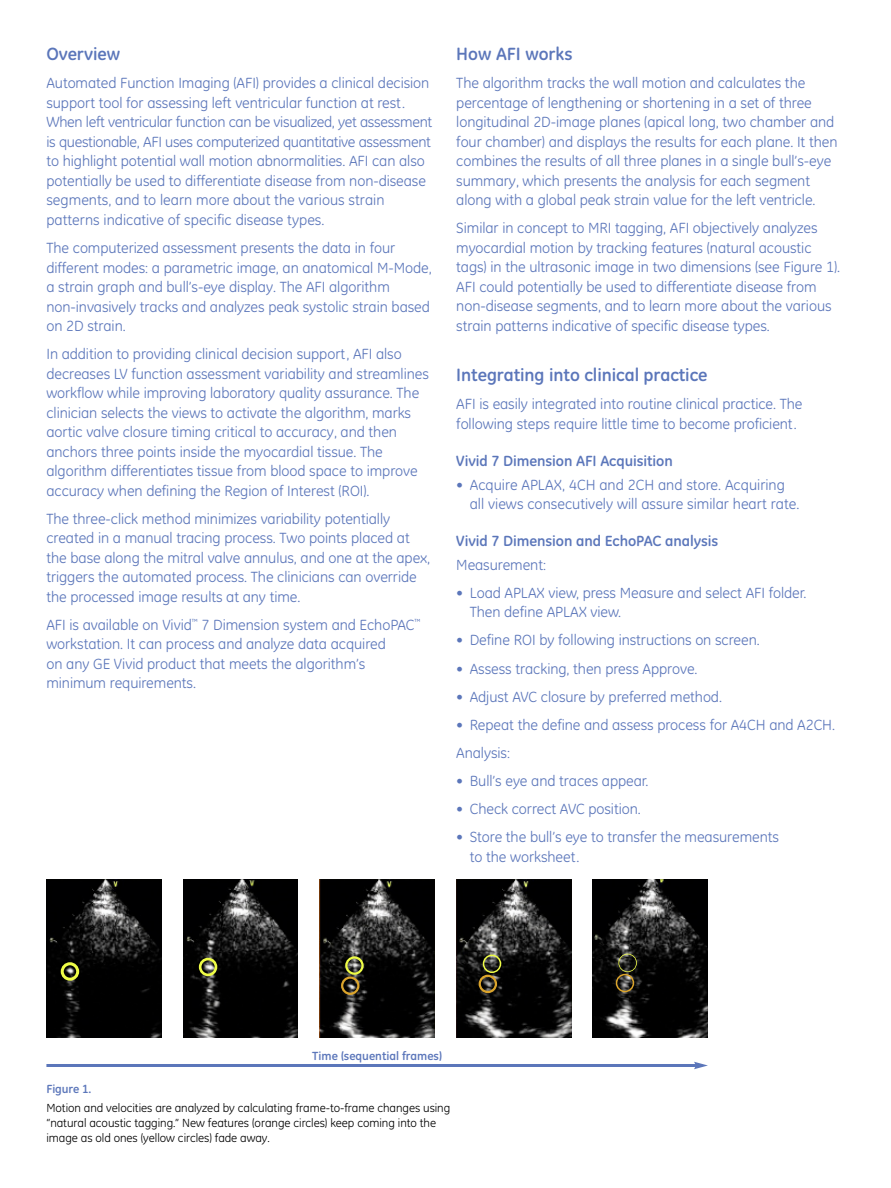
<style>
.page{position:relative;width:891px;height:1188px;background:#fff}
.page>*{position:absolute;margin:0;border:0;box-sizing:border-box;transform-origin:0 0}
.t1{font:700 18px "GE Inspira";letter-spacing:-.005em;color:#5b76ba}
.t2{font:15px/19.5px "GE Inspira";letter-spacing:-.005em;color:#5b76ba}
.t3{font:700 15px "GE Inspira";letter-spacing:-.005em;color:#5b76ba}
.t4{font:12px/15px "GE Inspira";letter-spacing:-.005em;color:#000}
.t5{font:700 12px "GE Inspira";color:#5b76ba}
</style>
<div class="page">
<img style="left:593px;top:879px;width:115px;height:158px">
<img style="left:46px;top:879px;width:115px;height:158px">
<svg style="left:61px;top:962px;width:18px;height:19px"></svg>
<img style="left:183px;top:879px;width:115px;height:158px">
<svg style="left:199px;top:958px;width:18px;height:18px"></svg>
<img style="left:320px;top:879px;width:115px;height:158px">
<img style="left:456px;top:879px;width:115px;height:158px">
<svg style="left:341px;top:956px;width:23px;height:39px"></svg>
<svg style="left:479px;top:955px;width:22px;height:38px"></svg>
<div style="left:618px;top:954px;width:19px;height:18px;border:2px solid #eefc46;border-radius:50%"></div>
<svg style="left:616px;top:974px;width:18px;height:18px"></svg>
<hr style="left:46px;top:1064px;width:651px;height:3px;background:#5b76ba">
<svg style="left:694px;top:1062px;width:14px;height:7px"></svg>
<p class="t1" style="left:46px;top:42px;width:75px">Overview</p>
<p class="t2" style="left:46px;top:73px;width:387px">Automated Function Imaging (AFI) provides a clinical decision support tool for assessing left ventricular function at rest.<br>When left ventricular function can be visualized, yet assessment is questionable, AFI uses computerized quantitative assessment to highlight potential wall motion abnormalities. AFI can also potentially be used to differentiate disease from non-disease segments, and to learn more about the various strain patterns indicative of specific disease types.</p>
<p class="t2" style="left:46px;top:238px;width:387px">The computerized assessment presents the data in four different modes: a parametric image, an anatomical M-Mode, a strain graph and bull’s-eye display. The AFI algorithm non-invasively tracks and analyzes peak systolic strain based on 2D strain.</p>
<p class="t2" style="left:46px;top:344px;width:384px">In addition to providing clinical decision support, AFI also decreases LV function assessment variability and streamlines workflow while improving laboratory quality assurance. The clinician selects the views to activate the algorithm, marks aortic valve closure timing critical to accuracy, and then anchors three points inside the myocardial tissue. The algorithm differentiates tissue from blood space to improve accuracy when defining the Region of Interest (ROI).</p>
<p class="t2" style="left:46px;top:509px;width:385px">The three-click method minimizes variability potentially created in a manual tracing process. Two points placed at the base along the mitral valve annulus, and one at the apex, triggers the automated process. The clinicians can override the processed image results at any time.</p>
<p class="t2" style="left:46px;top:615px;width:376px">AFI is available on Vivid<sup>™</sup> 7 Dimension system and EchoPAC<sup>™ </sup>workstation. It can process and analyze data acquired<br>on any GE Vivid product that meets the algorithm’s minimum requirements.</p>
<p class="t1" style="left:456px;top:42px;width:118px">How AFI works</p>
<p class="t2" style="left:456px;top:73px;width:383px">The algorithm tracks the wall motion and calculates the percentage of lengthening or shortening in a set of three longitudinal 2D-image planes (apical long, two chamber and four chamber) and displays the results for each plane. It then combines the results of all three planes in a single bull’s-eye summary, which presents the analysis for each segment along with a global peak strain value for the left ventricle.</p>
<p class="t2" style="left:456px;top:218px;width:385px">Similar in concept to MRI tagging, AFI objectively analyzes myocardial motion by tracking features (natural acoustic tags) in the ultrasonic image in two dimensions (see Figure 1).<br>AFI could potentially be used to differentiate disease from non-disease segments, and to learn more about the various strain patterns indicative of specific disease types.</p>
<p class="t1" style="left:456px;top:364px;width:253px">Integrating into clinical practice</p>
<p class="t2" style="left:456px;top:395px;width:348px">AFI is easily integrated into routine clinical practice. The following steps require little time to become proficient.</p>
<p class="t3" style="left:456px;top:451px;width:218px">Vivid 7 Dimension AFI Acquisition</p>
<p class="t2" style="left:470px;top:475px;width:331px;text-indent:-13px">• Acquire APLAX, 4CH and 2CH and store. Acquiring all views consecutively will assure similar heart rate.</p>
<p class="t3" style="left:456px;top:531px;width:264px">Vivid 7 Dimension and EchoPAC analysis</p>
<p class="t2" style="left:456px;top:555px;width:91px">Measurement:</p>
<p class="t2" style="left:470px;top:583px;width:338px;text-indent:-13px">• Load APLAX view, press Measure and select AFI folder.<br>Then define APLAX view.</p>
<p class="t2" style="left:456px;top:631px;width:305px">• Define ROI by following instructions on screen.</p>
<p class="t2" style="left:456px;top:659px;width:243px">• Assess tracking, then press Approve.</p>
<p class="t2" style="left:456px;top:687px;width:267px">• Adjust AVC closure by preferred method.</p>
<p class="t2" style="left:456px;top:711px;width:380px;line-height:28.2px">• Repeat the define and assess process for A4CH and A2CH.<br>Analysis:</p>
<p class="t2" style="left:456px;top:771px;width:194px">• Bull’s eye and traces appear.</p>
<p class="t2" style="left:456px;top:799px;width:186px">• Check correct AVC position.</p>
<p class="t2" style="left:470px;top:827px;width:311px;text-indent:-14px">• Store the bull’s eye to transfer the measurements to the worksheet.</p>
<p class="t5" style="left:312px;top:1048px;width:131px">Time (sequential frames)</p>
<p class="t5" style="left:46px;top:1081px;width:46px">Figure 1.</p>
<p class="t4" style="left:46px;top:1100px;width:405px">Motion and velocities are analyzed by calculating frame-to-frame changes using “natural acoustic tagging.” New features (orange circles) keep coming into the image as old ones (yellow circles) fade away.</p>
</div>
